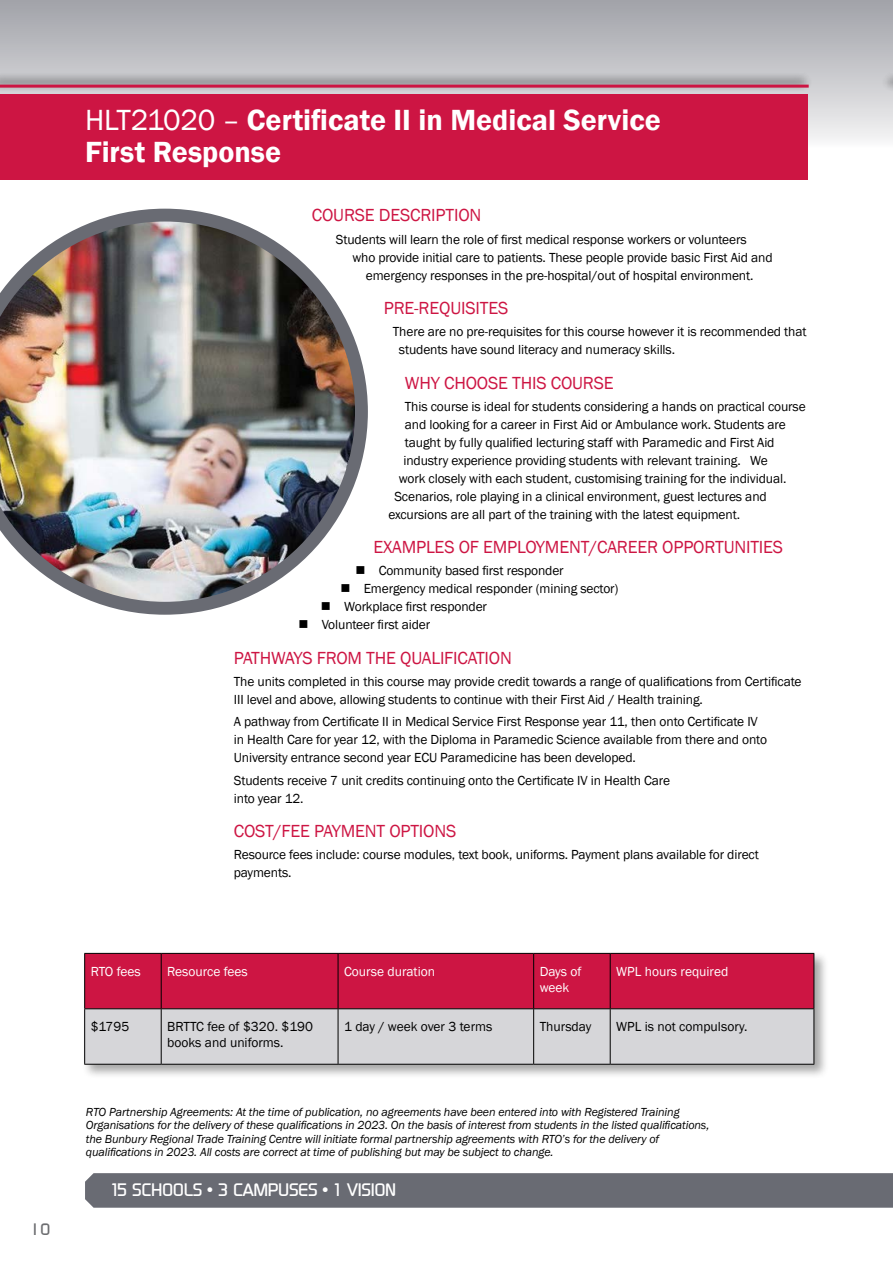
<style>
.page{position:relative;width:893px;height:1263px;background:#fff}
.page>*{position:absolute;margin:0;border:0;box-sizing:border-box;transform-origin:0 0}
.t1{font:600 30px/31.8px "Franklin Gothic";color:#fff}
.t2{font:18px "Franklin Gothic";letter-spacing:-.01em;color:#cd1543}
.t3{font:500 18px "Continuum";letter-spacing:-.02em;color:#fff}
.t4{font:500 16.5px "Continuum";color:#6d6e71}
.t5{font:13.5px/18px "Franklin Gothic";letter-spacing:-.01em;color:#000}
.t6{font:13.5px/16.2px "Franklin Gothic";color:#fff}
.t7{font:italic 12px/13.5px "Franklin Gothic";letter-spacing:-.01em;color:#000}
.s1{font-weight:400}
.s2{font-family:"Bahamas Plain";font-weight:400}
</style>
<div class="page">
<div style="left:0;top:0;width:893px;height:149px;background:linear-gradient(to bottom,#9fa0a7,#f7f7f7)"></div>
<div style="left:85px;top:1173px;width:808px;height:35px;background:#696b73"></div>
<div style="left:881px;top:72px;width:12px;height:20px;background:#000;opacity:.75"></div>
<div style="left:82px;top:951px;width:747px;height:128px;background:#000;opacity:.35"></div>
<svg style="left:85px;top:954px;width:729px;height:110px;background:#cf748d"></svg>
<hr style="left:84px;top:953px;width:77px;height:1px;background:#000">
<hr style="left:84px;top:954px;width:1px;height:54px;background:#000">
<hr style="left:161px;top:953px;width:177px;height:1px;background:#000">
<hr style="left:161px;top:954px;width:1px;height:54px;background:#000">
<hr style="left:338px;top:953px;width:196px;height:1px;background:#000">
<hr style="left:338px;top:954px;width:1px;height:54px;background:#000">
<hr style="left:534px;top:953px;width:76px;height:1px;background:#000">
<hr style="left:533px;top:954px;width:1px;height:54px;background:#000">
<hr style="left:610px;top:953px;width:204px;height:1px;background:#000">
<hr style="left:610px;top:954px;width:1px;height:54px;background:#000">
<hr style="left:814px;top:954px;width:1px;height:54px;background:#000">
<hr style="left:84px;top:1008px;width:77px;height:1px;background:#000">
<hr style="left:84px;top:1009px;width:1px;height:55px;background:#000">
<hr style="left:161px;top:1008px;width:177px;height:1px;background:#000">
<hr style="left:161px;top:1009px;width:1px;height:55px;background:#000">
<hr style="left:338px;top:1008px;width:196px;height:1px;background:#000">
<hr style="left:338px;top:1009px;width:1px;height:55px;background:#000">
<hr style="left:534px;top:1008px;width:76px;height:1px;background:#000">
<hr style="left:533px;top:1009px;width:1px;height:55px;background:#000">
<hr style="left:610px;top:1008px;width:204px;height:1px;background:#000">
<hr style="left:610px;top:1009px;width:1px;height:55px;background:#000">
<hr style="left:814px;top:1009px;width:1px;height:55px;background:#000">
<hr style="left:84px;top:1064px;width:77px;height:1px;background:#000">
<hr style="left:161px;top:1064px;width:177px;height:1px;background:#000">
<hr style="left:338px;top:1064px;width:196px;height:1px;background:#000">
<hr style="left:534px;top:1064px;width:76px;height:1px;background:#000">
<hr style="left:610px;top:1064px;width:204px;height:1px;background:#000">
<img style="left:0;top:209px;width:368px;height:406px">
<div style="left:0;top:94px;width:808px;height:85px;background:#cd1543"></div>
<div style="left:0;top:72px;width:812px;height:20px;background:#000;opacity:.75"></div>
<hr style="left:0;top:85px;width:809px;height:3px;background:#cd1543">
<p class="t4" style="left:30px;top:1218px;width:22px">10</p>
<h1 class="t1" style="left:85px;top:105px;width:577px"><span class="s1">HLT21020 –</span> Certificate II in Medical Service<br>First Response</h1>
<h2 class="t2" style="left:312px;top:204px;width:171px">COURSE DESCRIPTION</h2>
<p class="t5" style="left:336px;top:230px;width:412px">Students will learn the role of first medical response workers or volunteers</p>
<p class="t5" style="left:352px;top:248px;width:422px">who provide initial care to patients. These people provide basic First Aid and</p>
<p class="t5" style="left:366px;top:266px;width:389px">emergency responses in the pre-hospital/out of hospital environment.</p>
<h2 class="t2" style="left:384px;top:297px;width:126px">PRE-REQUISITES</h2>
<p class="t5" style="left:399px;top:323px;width:409px;text-indent:-6px">There are no pre-requisites for this course however it is recommended that students have sound literacy and numeracy skills.</p>
<h2 class="t2" style="left:405px;top:371px;width:210px">WHY CHOOSE THIS COURSE</h2>
<p class="t5" style="left:405px;top:397px;width:402px">This course is ideal for students considering a hands on practical course</p>
<p class="t5" style="left:405px;top:415px;width:383px">and looking for a career in First Aid or Ambulance work. Students are</p>
<p class="t5" style="left:405px;top:433px;width:371px">taught by fully qualified lecturing staff with Paramedic and First Aid</p>
<p class="t5" style="left:403px;top:451px;width:366px">industry experience providing students with relevant training. We</p>
<p class="t5" style="left:399px;top:469px;width:389px">work closely with each student, customising training for the individual.</p>
<p class="t5" style="left:394px;top:487px;width:374px">Scenarios, role playing in a clinical environment, guest lectures and</p>
<p class="t5" style="left:388px;top:505px;width:353px">excursions are all part of the training with the latest equipment.</p>
<h2 class="t2" style="left:373px;top:536px;width:411px">EXAMPLES OF EMPLOYMENT/CAREER OPPORTUNITIES</h2>
<p class="t5" style="left:355px;top:562px;width:210px">■ Community based first responder</p>
<p class="t5" style="left:340px;top:580px;width:280px">■ Emergency medical responder (mining sector)</p>
<p class="t5" style="left:321px;top:598px;width:168px">■ Workplace first responder</p>
<p class="t5" style="left:298px;top:616px;width:133px">■ Volunteer first aider</p>
<h2 class="t2" style="left:234px;top:646px;width:280px">PATHWAYS FROM THE QUALIFICATION</h2>
<p class="t5" style="left:234px;top:673px;width:569px">The units completed in this course may provide credit towards a range of qualifications from Certificate<br>III level and above, allowing students to continue with their First Aid / Health training.</p>
<p class="t5" style="left:234px;top:713px;width:535px">A pathway from Certificate II in Medical Service First Response year 11, then onto Certificate IV in Health Care for year 12, with the Diploma in Paramedic Science available from there and onto<br>University entrance second year ECU Paramedicine has been developed.</p>
<p class="t5" style="left:234px;top:771px;width:438px">Students receive 7 unit credits continuing onto the Certificate IV in Health Care into year 12.</p>
<h2 class="t2" style="left:234px;top:820px;width:224px">COST/FEE PAYMENT OPTIONS</h2>
<p class="t5" style="left:234px;top:846px;width:527px">Resource fees include: course modules, text book, uniforms. Payment plans available for direct payments.</p>
<p class="t6" style="left:91px;top:963px;width:52px">RTO fees</p>
<p class="t6" style="left:167px;top:963px;width:82px">Resource fees</p>
<p class="t6" style="left:344px;top:963px;width:93px">Course duration</p>
<p class="t6" style="left:540px;top:963px;width:43px">Days of week</p>
<p class="t6" style="left:616px;top:963px;width:114px">WPL hours required</p>
<p class="t5" style="left:91px;top:1018px;width:40px">$1795</p>
<p class="t5" style="left:167px;top:1019px;width:147px;line-height:16.2px">BRTTC fee of $320. $190 books and uniforms.</p>
<p class="t5" style="left:344px;top:1018px;width:150px">1 day / week over 3 terms</p>
<p class="t5" style="left:540px;top:1018px;width:53px">Thursday</p>
<p class="t5" style="left:616px;top:1018px;width:133px">WPL is not compulsory.</p>
<p class="t7" style="left:86px;top:1105px;width:625px">RTO Partnership Agreements: At the time of publication, no agreements have been entered into with Registered Training Organisations for the delivery of these qualifications in 2023. On the basis of interest from students in the listed qualifications, the Bunbury Regional Trade Training Centre will initiate formal partnership agreements with RTO’s for the delivery of qualifications in 2023. All costs are correct at time of publishing but may be subject to change.</p>
<h2 class="t3" style="left:110px;top:1177px;width:288px"><span class="s2">1</span>5 SCHOOLS • 3 CAMPUSES • <span class="s2">1</span> VISION</h2>
</div>
